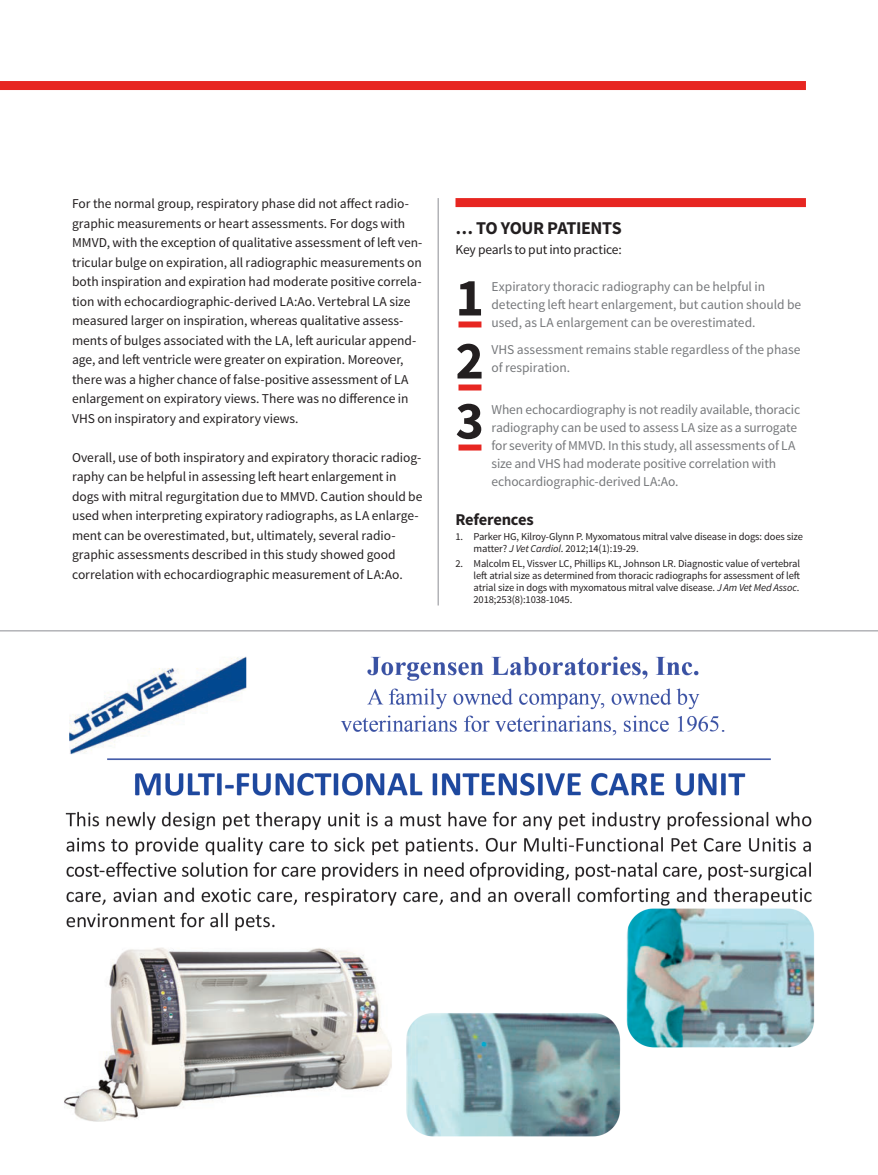
<style>
.page{position:relative;width:878px;height:1175px;background:#fff}
.page>*{position:absolute;margin:0;border:0;box-sizing:border-box;transform-origin:0 0}
.t1{font:700 53.85px "Source Sans Pro";color:#231f20}
.t2{font:700 18px "Source Sans Pro";letter-spacing:-.025em;color:#231f20}
.t3{font:700 16.5px "Source Sans Pro";letter-spacing:-.02em;color:#231f20}
.t4{font:13.5px/19.5px "Source Sans Pro";color:#231f20}
.t5{font:13.5px/18px "Source Sans Pro";letter-spacing:-.01em;color:#76787b}
.t6{font:10.5px/12px "Source Sans Pro";letter-spacing:-.01em;color:#231f20}
.s1{font-style:italic}
</style>
<div class="page">
<div style="left:0;top:81px;width:806px;height:9px;background:#e72621"></div>
<img style="left:64px;top:656px;width:751px;height:481px">
<hr style="left:0;top:630px;width:878px;height:1px;background:#b2b3b7">
<div style="left:455px;top:198px;width:351px;height:9px;background:#e72621"></div>
<div style="left:458px;top:321px;width:23px;height:6px;background:#e72621"></div>
<div style="left:458px;top:384px;width:23px;height:6px;background:#e72621"></div>
<div style="left:458px;top:444px;width:23px;height:6px;background:#e72621"></div>
<hr style="left:437px;top:198px;width:2px;height:407px;background:#b2b3b7">
<p class="t4" style="left:72px;top:194px;width:352px">For the normal group, respiratory phase did not affect radio&shy;graphic measurements or heart assessments. For dogs with MMVD, with the exception of qualitative assessment of left ven&shy;tricular bulge on expiration, all radiographic measurements on both inspiration and expiration had moderate positive correla&shy;tion with echocardiographic-derived LA:Ao. Vertebral LA size measured larger on inspiration, whereas qualitative assess&shy;ments of bulges associated with the LA, left auricular append&shy;age, and left ventricle were greater on expiration. Moreover, there was a higher chance of false-positive assessment of LA enlargement on expiratory views. There was no difference in VHS on inspiratory and expiratory views.</p>
<p class="t4" style="left:72px;top:448px;width:352px">Overall, use of both inspiratory and expiratory thoracic radiog&shy;raphy can be helpful in assessing left heart enlargement in dogs with mitral regurgitation due to MMVD. Caution should be used when interpreting expiratory radiographs, as LA enlarge&shy;ment can be overestimated, but, ultimately, several radio&shy;graphic assessments described in this study showed good correlation with echocardiographic measurement of LA:Ao.</p>
<h2 class="t2" style="left:455px;top:216px;width:168px">… TO YOUR PATIENTS</h2>
<p class="t4" style="left:455px;top:240px;width:168px">Key pearls to put into practice:</p>
<h1 class="t1" style="left:455px;top:263px;width:30px">1</h1>
<p class="t5" style="left:491px;top:278px;width:311px">Expiratory thoracic radiography can be helpful in detecting left heart enlargement, but caution should be used, as LA enlargement can be overestimated.</p>
<h1 class="t1" style="left:455px;top:326px;width:30px">2</h1>
<p class="t5" style="left:491px;top:341px;width:310px">VHS assessment remains stable regardless of the phase of respiration.</p>
<h1 class="t1" style="left:455px;top:386px;width:30px">3</h1>
<p class="t5" style="left:491px;top:401px;width:310px">When echocardiography is not readily available, thoracic radiography can be used to assess LA size as a surrogate for severity of MMVD. In this study, all assessments of LA size and VHS had moderate positive correlation with echocardiographic-derived LA:Ao.</p>
<p class="t3" style="left:455px;top:509px;width:80px">References</p>
<p class="t6" style="left:473px;top:531px;width:331px;text-indent:-18px">1. Parker HG, Kilroy-Glynn P. Myxomatous mitral valve disease in dogs: does size matter? <span class="s1">J Vet Cardiol</span>. 2012;14(1):19-29.</p>
<p class="t6" style="left:473px;top:558px;width:328px;text-align:justify;text-indent:-18px">2. Malcolm EL, Vissver LC, Phillips KL, Johnson LR. Diagnostic value of vertebral left atrial size as determined from thoracic radiographs for assessment of left atrial size in dogs with myxomatous mitral valve disease. <span class="s1">J Am Vet Med Assoc</span>.<br>2018;253(8):1038-1045.</p>
</div>
